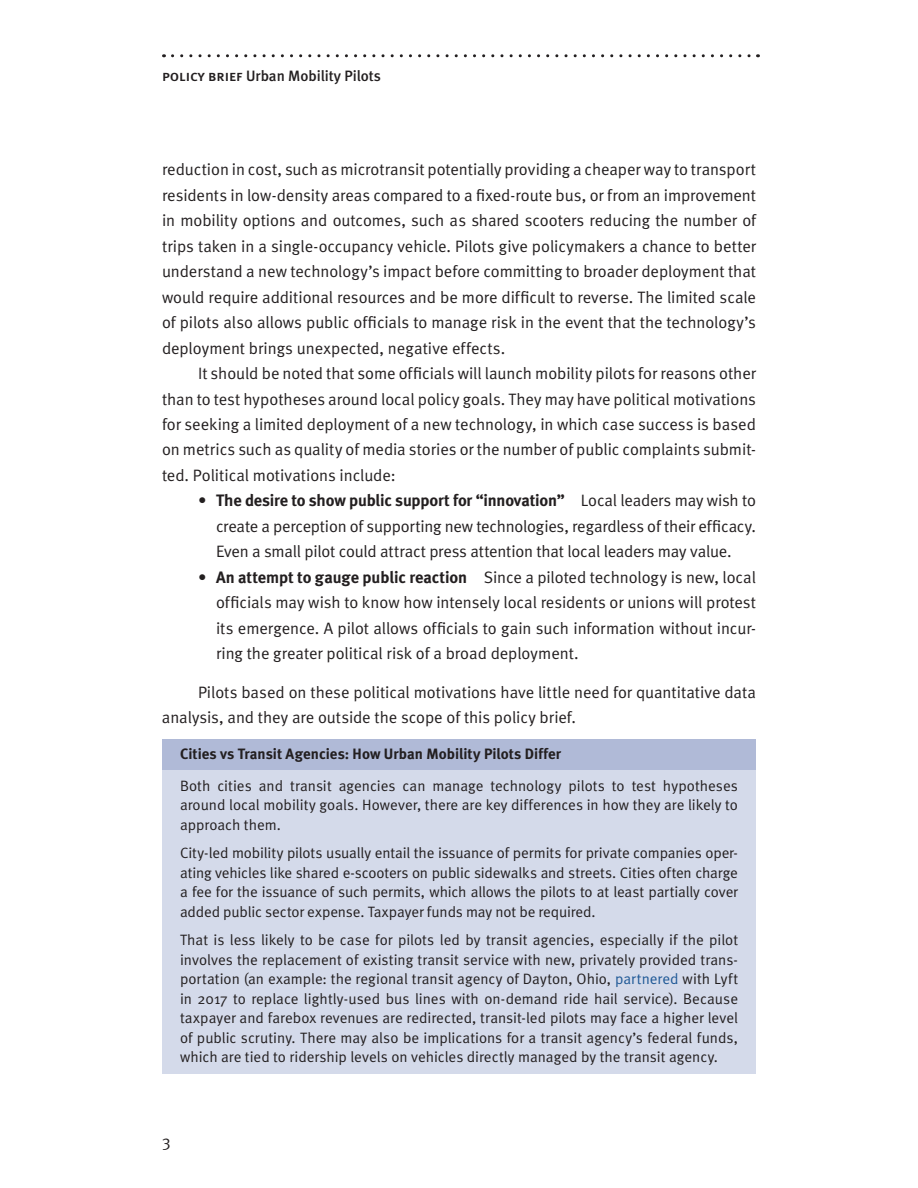
<style>
.page{position:relative;width:918px;height:1188px;background:#fff}
.page>*{position:absolute;margin:0;border:0;box-sizing:border-box;transform-origin:0 0}
.t1{font:16.5px/25.5px "Meta Normal";letter-spacing:-.005em;color:#231f20;text-align:justify}
.t2{font:700 16.5px "Meta";letter-spacing:-.015em;color:#231f20}
.t3{font:15px/19.5px "Meta Normal";color:#231f20;text-align:justify}
.t4{font:700 15px "Meta";color:#231f20}
.t5{font:500 15px "Meta";color:#231f20}
.s1{font-family:"Meta Medium Caps";font-weight:400}
.s2{font-family:"Meta Normal";font-weight:400}
.s3{font-family:"Meta";font-weight:700}
.s4{color:#1e5896}
</style>
<div class="page">
<svg style="left:172px;top:54px;width:587px;height:3px"></svg>
<div style="left:162px;top:739px;width:594px;height:42px;background:#b0bad7"></div>
<div style="left:162px;top:770px;width:594px;height:72px;background:#d4daea"></div>
<div style="left:162px;top:837px;width:594px;height:92px;background:#d4daea"></div>
<div style="left:162px;top:924px;width:594px;height:150px;background:#d4daea"></div>
<p class="t5" style="left:162px;top:67px;width:220px"><span class="s1">policy brief</span> Urban Mobility Pilots</p>
<p class="t1" style="left:162px;top:156px;width:596px">reduction in cost, such as microtransit potentially providing a cheaper way to transport residents in low-density areas compared to a fixed-route bus, or from an improvement in mobility options and outcomes, such as shared scooters reducing the number of trips taken in a single-occupancy vehicle. Pilots give policymakers a chance to better understand a new technology’s impact before committing to broader deployment that would require additional resources and be more difficult to reverse. The limited scale of pilots also allows public officials to manage risk in the event that the technology’s deployment brings unexpected, negative effects.</p>
<p class="t1" style="left:162px;top:360px;width:596px;text-indent:36px">It should be noted that some officials will launch mobility pilots for reasons other than to test hypotheses around local policy goals. They may have political motivations for seeking a limited deployment of a new technology, in which case success is based on metrics such as quality of media stories or the number of public complaints submit&shy;ted. Political motivations include:</p>
<p class="t2" style="left:198px;top:491px;width:559px"><span class="s2">•</span> The desire to show public support for “innovation” <span class="s2">Local leaders may wish to</span></p>
<p class="t1" style="left:216px;top:513px;width:542px">create a perception of supporting new technologies, regardless of their efficacy.<br>Even a small pilot could attract press attention that local leaders may value.</p>
<p class="t1" style="left:216px;top:564px;width:542px;text-indent:-18px">• <span class="s3">An attempt to gauge public reaction</span> Since a piloted technology is new, local officials may wish to know how intensely local residents or unions will protest its emergence. A pilot allows officials to gain such information without incur&shy;ring the greater political risk of a broad deployment.</p>
<p class="t1" style="left:162px;top:679px;width:595px;text-indent:36px">Pilots based on these political motivations have little need for quantitative data analysis, and they are outside the scope of this policy brief.</p>
<p class="t4" style="left:180px;top:745px;width:383px">Cities vs Transit Agencies: How Urban Mobility Pilots Differ</p>
<p class="t3" style="left:180px;top:776px;width:559px">Both cities and transit agencies can manage technology pilots to test hypotheses around local mobility goals. However, there are key differences in how they are likely to approach them.</p>
<p class="t3" style="left:180px;top:843px;width:559px">City-led mobility pilots usually entail the issuance of permits for private companies oper&shy;ating vehicles like shared e-scooters on public sidewalks and streets. Cities often charge a fee for the issuance of such permits, which allows the pilots to at least partially cover added public sector expense. Taxpayer funds may not be required.</p>
<p class="t3" style="left:180px;top:930px;width:560px">That is less likely to be case for pilots led by transit agencies, especially if the pilot involves the replacement of existing transit service with new, privately provided trans&shy;portation (an example: the regional transit agency of Dayton, Ohio, <span class="s4">partnered</span> with Lyft in 2017 to replace lightly-used bus lines with on-demand ride hail service). Because taxpayer and farebox revenues are redirected, transit-led pilots may face a higher level of public scrutiny. There may also be implications for a transit agency’s federal funds, which are tied to ridership levels on vehicles directly managed by the transit agency.</p>
<p class="t1" style="left:162px;top:1128px;width:10px">3</p>
</div>
